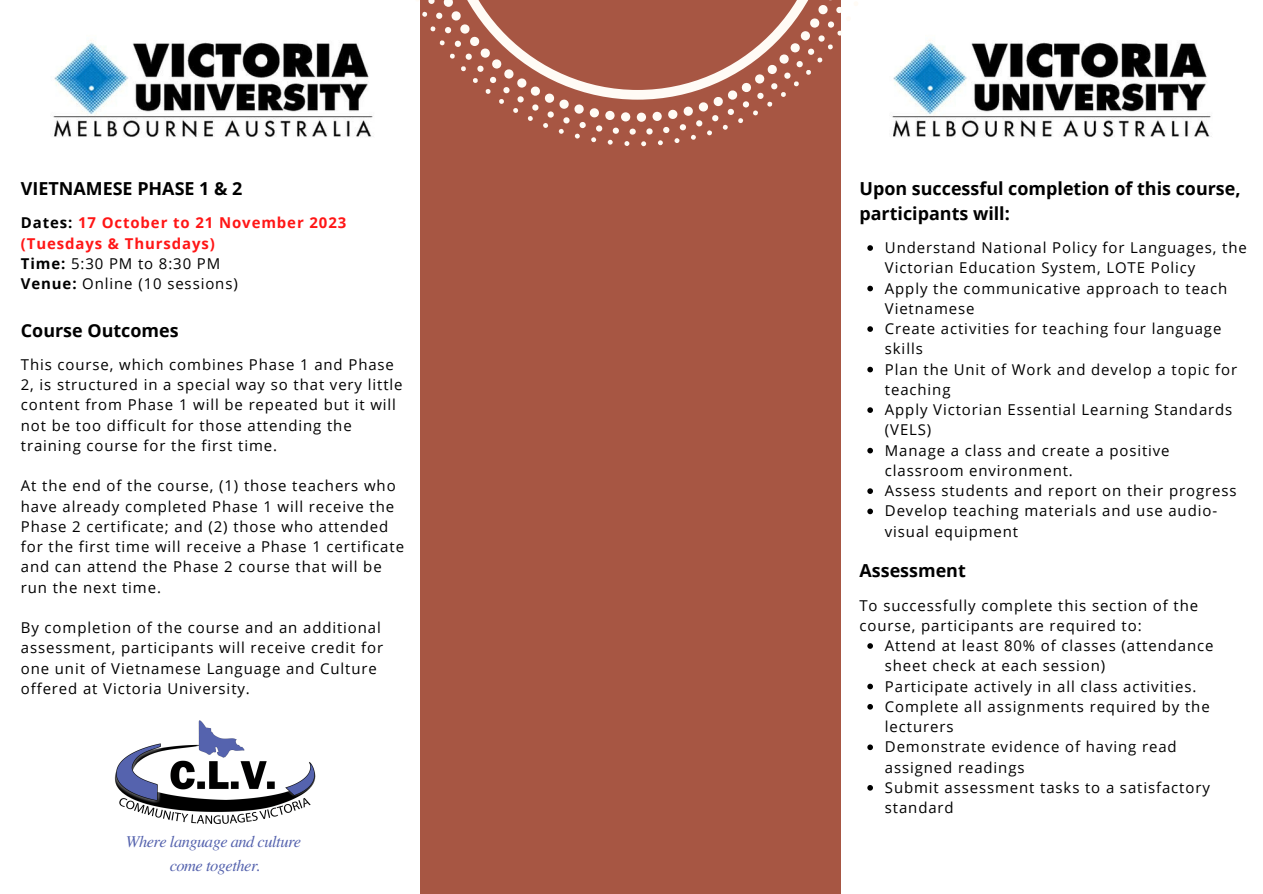
<style>
.page{position:relative;width:1263px;height:894px;background:#fff}
.page>*{position:absolute;margin:0;border:0;box-sizing:border-box;transform-origin:0 0}
.t1{font:700 18px/24.8px "Open Sans";color:#000}
.t2{font:italic 16.5px "Te X Gyre Termes";letter-spacing:-.03em;color:#5563ae}
.t3{font:15px/20.2px "Open Sans";letter-spacing:.06em;color:#000}
.t4{font:700 15px "Open Sans";letter-spacing:.06em;color:#ff1616}
.s1{color:#000}
.s2{font-weight:700}
</style>
<div class="page">
<div style="left:421px;top:0;width:420px;height:893px;background:#a75643"></div>
<svg style="left:420px;top:0;width:421px;height:146px"></svg>
<img style="left:53px;top:40px;width:320px;height:97px">
<svg style="left:867px;top:245px;width:6px;height:6px"></svg>
<svg style="left:867px;top:285px;width:6px;height:6px"></svg>
<svg style="left:867px;top:326px;width:6px;height:6px"></svg>
<svg style="left:867px;top:366px;width:6px;height:6px"></svg>
<svg style="left:867px;top:407px;width:6px;height:6px"></svg>
<svg style="left:867px;top:447px;width:6px;height:6px"></svg>
<svg style="left:867px;top:488px;width:6px;height:6px"></svg>
<svg style="left:867px;top:508px;width:6px;height:6px"></svg>
<img style="left:892px;top:40px;width:320px;height:97px">
<svg style="left:867px;top:643px;width:6px;height:5px"></svg>
<svg style="left:867px;top:683px;width:6px;height:6px"></svg>
<svg style="left:867px;top:704px;width:6px;height:5px"></svg>
<svg style="left:867px;top:744px;width:6px;height:5px"></svg>
<svg style="left:867px;top:785px;width:6px;height:5px"></svg>
<img style="left:114px;top:720px;width:202px;height:102px">
<p class="t1" style="left:21px;top:176px;width:223px">VIETNAMESE PHASE 1 &amp; 2</p>
<p class="t4" style="left:21px;top:212px;width:327px"><span class="s1">Dates:</span> 17 October to 21 November 2023</p>
<p class="t4" style="left:21px;top:232px;width:195px">(Tuesdays &amp; Thursdays)</p>
<p class="t3" style="left:21px;top:253px;width:201px"><span class="s2">Time:</span> 5:30 PM to 8:30 PM</p>
<p class="t3" style="left:21px;top:273px;width:218px"><span class="s2">Venue:</span> Online (10 sessions)</p>
<p class="t1" style="left:21px;top:317px;width:159px">Course Outcomes</p>
<p class="t3" style="left:21px;top:354px;width:383px">This course, which combines Phase 1 and Phase 2, is structured in a special way so that very little content from Phase 1 will be repeated but it will not be too difficult for those attending the training course for the first time.</p>
<p class="t3" style="left:21px;top:475px;width:385px">At the end of the course, (1) those teachers who have already completed Phase 1 will receive the Phase 2 certificate; and (2) those who attended for the first time will receive a Phase 1 certificate and can attend the Phase 2 course that will be run the next time.</p>
<p class="t3" style="left:21px;top:617px;width:364px">By completion of the course and an additional assessment, participants will receive credit for one unit of Vietnamese Language and Culture offered at Victoria University.</p>
<p class="t2" style="left:126px;top:828px;width:177px">Where language and culture</p>
<p class="t2" style="left:170px;top:853px;width:93px">come together.</p>
<p class="t1" style="left:859px;top:176px;width:383px">Upon successful completion of this course, participants will:</p>
<p class="t3" style="left:885px;top:237px;width:363px">Understand National Policy for Languages, the<br>Victorian Education System, LOTE Policy</p>
<p class="t3" style="left:885px;top:277px;width:344px">Apply the communicative approach to teach<br>Vietnamese</p>
<p class="t3" style="left:885px;top:318px;width:338px">Create activities for teaching four language skills</p>
<p class="t3" style="left:885px;top:358px;width:354px">Plan the Unit of Work and develop a topic for teaching</p>
<p class="t3" style="left:885px;top:399px;width:349px">Apply Victorian Essential Learning Standards (VELS)</p>
<p class="t3" style="left:885px;top:439px;width:286px">Manage a class and create a positive classroom environment.</p>
<p class="t3" style="left:885px;top:480px;width:353px">Assess students and report on their progress</p>
<p class="t3" style="left:885px;top:500px;width:334px">Develop teaching materials and use audio&shy;visual equipment</p>
<p class="t1" style="left:859px;top:558px;width:108px">Assessment</p>
<p class="t3" style="left:859px;top:594px;width:340px">To successfully complete this section of the course, participants are required to:</p>
<p class="t3" style="left:885px;top:635px;width:330px">Attend at least 80% of classes (attendance sheet check at each session)</p>
<p class="t3" style="left:885px;top:675px;width:313px">Participate actively in all class activities.</p>
<p class="t3" style="left:885px;top:695px;width:326px">Complete all assignments required by the lecturers</p>
<p class="t3" style="left:885px;top:736px;width:293px">Demonstrate evidence of having read assigned readings</p>
<p class="t3" style="left:885px;top:776px;width:326px">Submit assessment tasks to a satisfactory standard</p>
</div>
